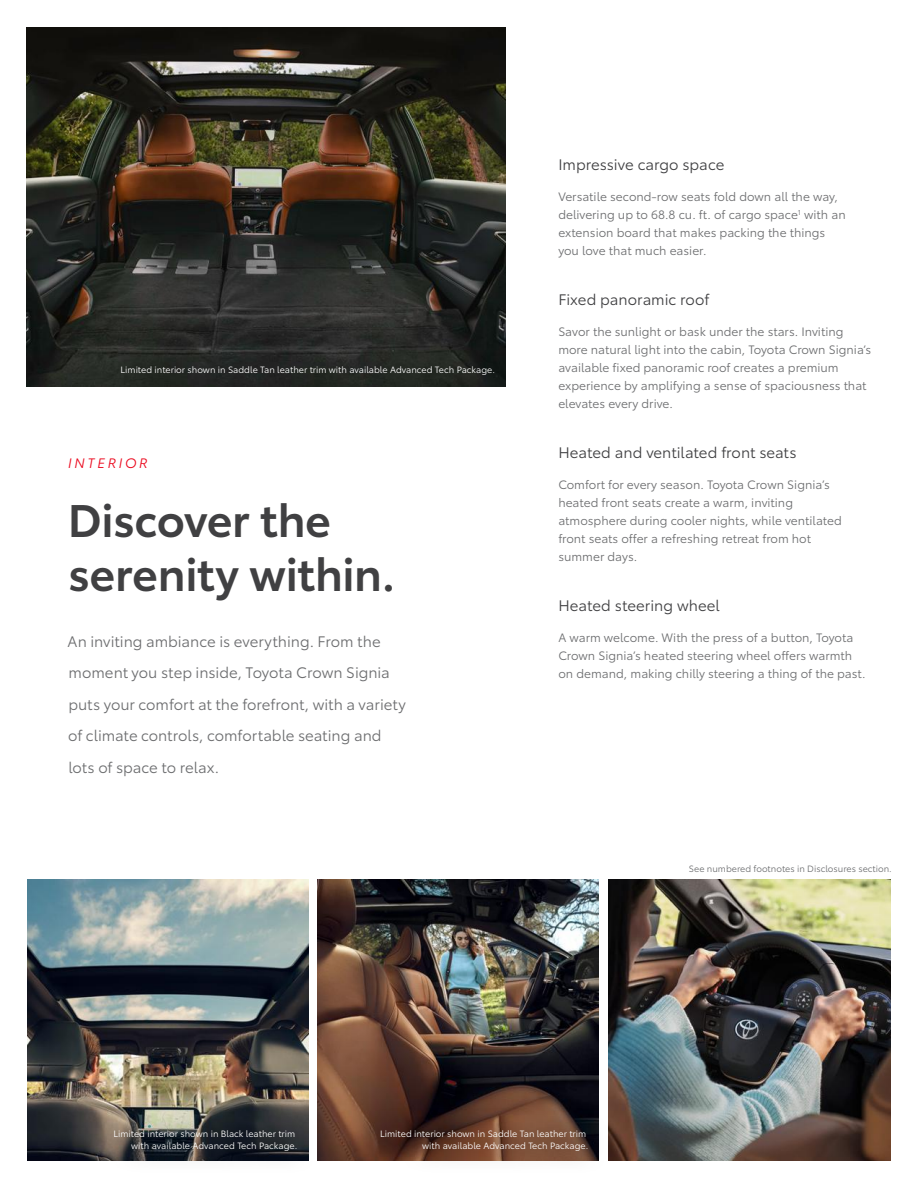
<style>
.page{position:relative;width:918px;height:1188px;background:#fff}
.page>*{position:absolute;margin:0;border:0;box-sizing:border-box;transform-origin:0 0}
.t1{font:600 45px/54px "Toyota Type";letter-spacing:-.01em;color:#404042}
.t2{font:15px/31.5px "Toyota Type";color:#6d6e70}
.t3{font:15px "Toyota Type";color:#404042}
.t4{font:italic 13.5px "Toyota Type";letter-spacing:.2em;color:#eb091e}
.t5{font:12px/18px "Toyota Type";color:#6d6e70}
.t6{font:9px/12px "Toyota Type";color:#fff;text-align:right}
.t7{font:9px "Toyota Type";color:#6d6e70}
</style>
<div class="page">
<img style="left:27px;top:880px;width:281px;height:281px">
<img style="left:318px;top:880px;width:281px;height:281px">
<img style="left:608px;top:880px;width:283px;height:281px">
<img style="left:27px;top:27px;width:478px;height:359px">
<svg style="left:94px;top:1107px;width:215px;height:54px;background:#414242"></svg>
<svg style="left:361px;top:1107px;width:238px;height:54px;background:#5c3829"></svg>
<p class="t6" style="left:121px;top:363px;width:376px">Limited interior shown in Saddle Tan leather trim with available Advanced Tech Package.</p>
<p class="t4" style="left:68px;top:452px;width:81px">INTERIOR</p>
<h1 class="t1" style="left:68px;top:490px;width:329px">Discover the serenity within.</h1>
<p class="t2" style="left:68px;top:624px;width:340px">An inviting ambiance is everything. From the moment you step inside, Toyota Crown Signia puts your comfort at the forefront, with a variety of climate controls, comfortable seating and lots of space to relax.</p>
<p class="t3" style="left:558px;top:154px;width:167px">Impressive cargo space</p>
<p class="t5" style="left:558px;top:187px;width:289px">Versatile second-row seats fold down all the way, delivering up to 68.8 cu. ft. of cargo space<sup>1</sup> with an extension board that makes packing the things you love that much easier.</p>
<p class="t3" style="left:558px;top:289px;width:152px">Fixed panoramic roof</p>
<p class="t5" style="left:558px;top:322px;width:314px">Savor the sunlight or bask under the stars. Inviting more natural light into the cabin, Toyota Crown Signia’s available fixed panoramic roof creates a premium experience by amplifying a sense of spaciousness that elevates every drive.</p>
<p class="t3" style="left:558px;top:442px;width:240px">Heated and ventilated front seats</p>
<p class="t5" style="left:558px;top:475px;width:285px">Comfort for every season. Toyota Crown Signia’s heated front seats create a warm, inviting atmosphere during cooler nights, while ventilated front seats offer a refreshing retreat from hot summer days.</p>
<p class="t3" style="left:558px;top:595px;width:163px">Heated steering wheel</p>
<p class="t5" style="left:558px;top:628px;width:309px">A warm welcome. With the press of a button, Toyota<br>Crown Signia’s heated steering wheel offers warmth on demand, making chilly steering a thing of the past.</p>
<p class="t7" style="left:689px;top:862px;width:204px">See numbered footnotes in Disclosures section.</p>
<p class="t6" style="left:113px;top:1127px;width:185px">Limited interior shown in Black leather trim with available Advanced Tech Package.</p>
<p class="t6" style="left:380px;top:1127px;width:210px">Limited interior shown in Saddle Tan leather trim with available Advanced Tech Package.</p>
</div>
